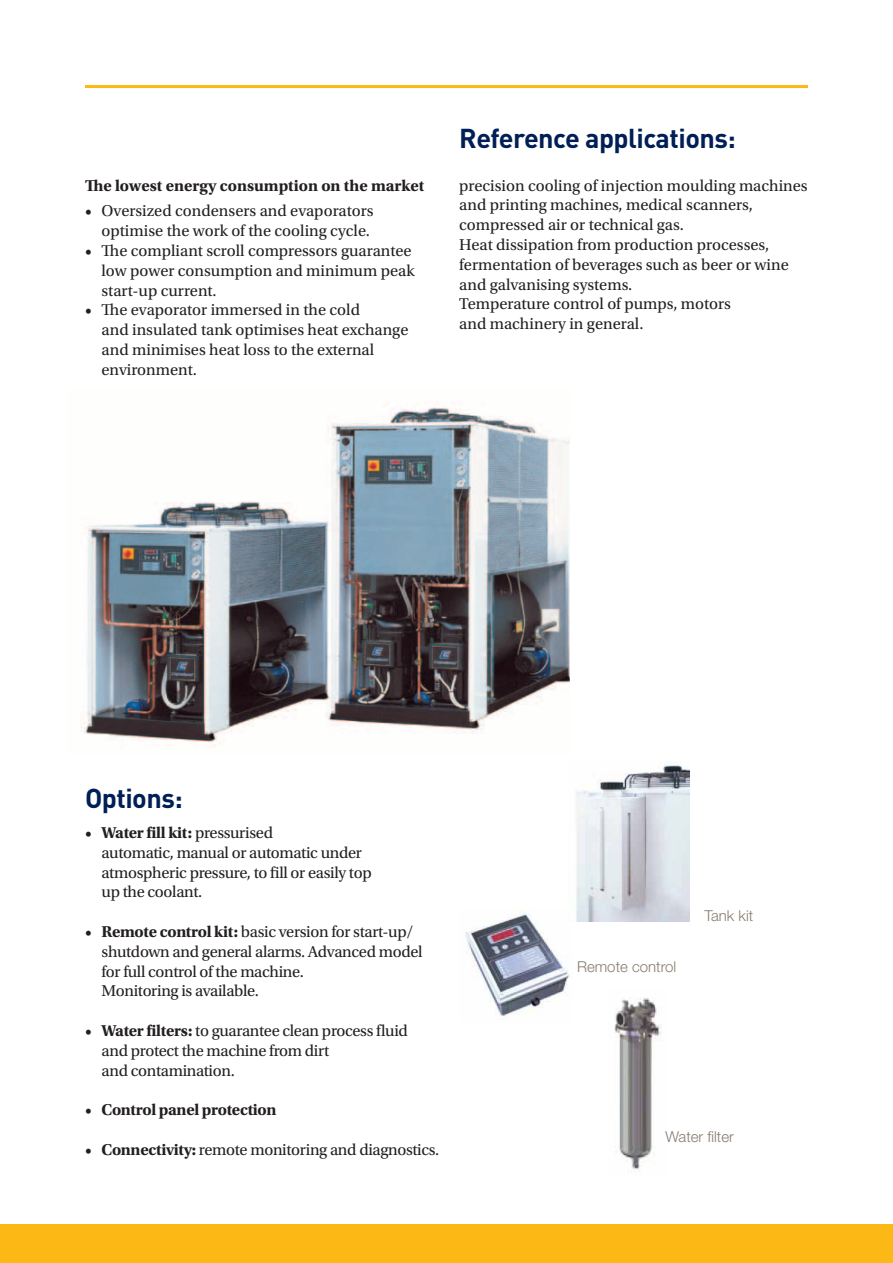
<style>
.page{position:relative;width:893px;height:1263px;background:#fff}
.page>*{position:absolute;margin:0;border:0;box-sizing:border-box;transform-origin:0 0}
.t1{font:700 27px "DINOT";letter-spacing:-.02em;color:#001f56}
.t2{font:16.5px/19.8px "Utopia Std";color:#231f20}
.t3{font:16.5px/19.8px "Utopia Std";letter-spacing:-.02em;color:#231f20}
.t4{font:700 16.5px "Utopia Std";color:#231f20}
.t5{font:700 16.5px "Utopia Std";letter-spacing:-.02em;color:#231f20}
.t6{font:300 15px "Helvetica Neue LT Std";color:#887d6e}
.s1{font-weight:700}
.s2{font-weight:400}
</style>
<div class="page">
<hr style="left:85px;top:85px;width:723px;height:3px;background:#fcb814">
<div style="left:0;top:1225px;width:893px;height:38px;background:#fcb814"></div>
<img style="left:80px;top:403px;width:490px;height:344px">
<img style="left:465px;top:913px;width:104px;height:103px">
<img style="left:576px;top:761px;width:114px;height:161px">
<img style="left:614px;top:998px;width:48px;height:172px">
<p class="t4" style="left:85px;top:176px;width:341px">The lowest energy consumption on the market</p>
<p class="t2" style="left:85px;top:201px;width:290px;text-align:right">• Oversized condensers and evaporators optimise the work of the cooling cycle.</p>
<p class="t2" style="left:102px;top:241px;width:315px;text-indent:-16px">• The compliant scroll compressors guarantee low power consumption and minimum peak start-up current.</p>
<p class="t2" style="left:102px;top:300px;width:308px;text-indent:-16px">• The evaporator immersed in the cold<br>and insulated tank optimises heat exchange and minimises heat loss to the external environment.</p>
<h1 class="t1" style="left:459px;top:120px;width:278px">Reference applications:</h1>
<p class="t2" style="left:459px;top:176px;width:350px">precision cooling of injection moulding machines and printing machines, medical scanners, compressed air or technical gas.<br>Heat dissipation from production processes, fermentation of beverages such as beer or wine and galvanising systems.<br>Temperature control of pumps, motors<br>and machinery in general.</p>
<h1 class="t1" style="left:85px;top:780px;width:99px">Options:</h1>
<p class="t3" style="left:102px;top:823px;width:272px;text-indent:-16px">• <span class="s1">Water fill kit:</span> pressurised<br>automatic, manual or automatic under atmospheric pressure, to fill or easily top up the coolant.</p>
<p class="t3" style="left:102px;top:922px;width:323px;text-indent:-16px">• <span class="s1">Remote control kit:</span> basic version for start-up/ shutdown and general alarms. Advanced model for full control of the machine.<br>Monitoring is available.</p>
<p class="t3" style="left:102px;top:1021px;width:308px;text-indent:-16px">• <span class="s1">Water filters:</span> to guarantee clean process fluid and protect the machine from dirt<br>and contamination.</p>
<p class="t5" style="left:85px;top:1100px;width:193px"><span class="s2">•</span> Control panel protection</p>
<p class="t3" style="left:85px;top:1140px;width:356px">• <span class="s1">Connectivity:</span> remote monitoring and diagnostics.</p>
<p class="t6" style="left:577px;top:957px;width:101px">Remote control</p>
<p class="t6" style="left:704px;top:906px;width:50px">Tank kit</p>
<p class="t6" style="left:666px;top:1128px;width:70px">Water filter</p>
</div>
